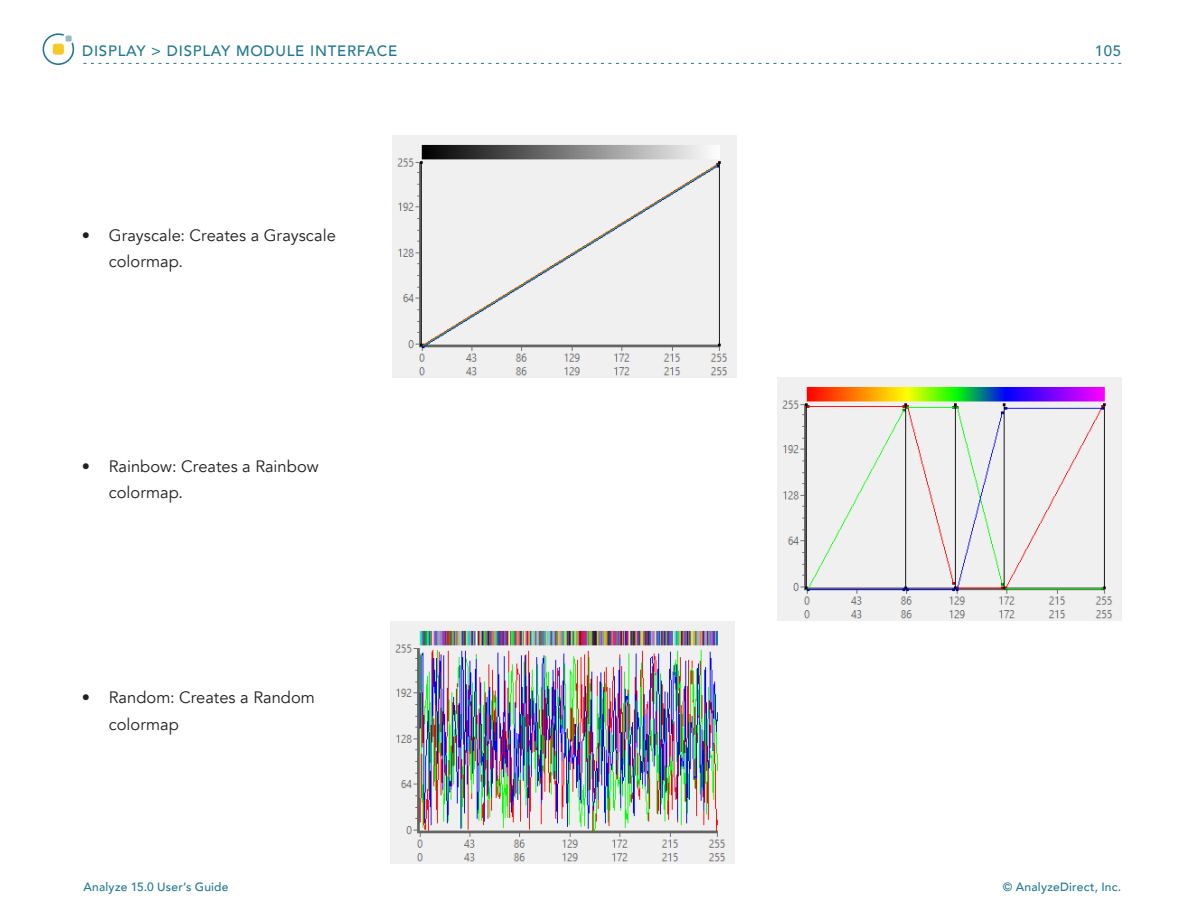
<style>
.page{position:relative;width:1188px;height:918px;background:#fff}
.page>*{position:absolute;margin:0;border:0;box-sizing:border-box;transform-origin:0 0}
.t1{font:16.5px/26.7px "Avenir";color:#231f20}
.t2{font:500 15px "Avenir";letter-spacing:.05em;color:#207793}
.t3{font:500 12px "Avenir";letter-spacing:.02em;color:#207793}
</style>
<div class="page">
<svg style="left:83px;top:63px;width:1038px;height:1px"></svg>
<svg style="left:43px;top:33px;width:31px;height:32px"></svg>
<img style="left:392px;top:135px;width:344px;height:242px">
<img style="left:778px;top:378px;width:343px;height:242px">
<img style="left:391px;top:622px;width:344px;height:242px">
<p class="t2" style="left:82px;top:38px;width:317px">DISPLAY &gt; DISPLAY MODULE INTERFACE</p>
<p class="t1" style="left:109px;top:222px;width:228px;text-indent:-27px">• Grayscale: Creates a Grayscale colormap.</p>
<p class="t1" style="left:109px;top:453px;width:211px;text-indent:-27px">• Rainbow: Creates a Rainbow colormap.</p>
<p class="t1" style="left:109px;top:684px;width:208px;text-indent:-27px">• Random: Creates a Random colormap</p>
<p class="t2" style="left:1095px;top:38px;width:28px">105</p>
<p class="t3" style="left:83px;top:876px;width:147px">Analyze 15.0 User’s Guide</p>
<p class="t3" style="left:1003px;top:876px;width:120px">© AnalyzeDirect, Inc.</p>
</div>
